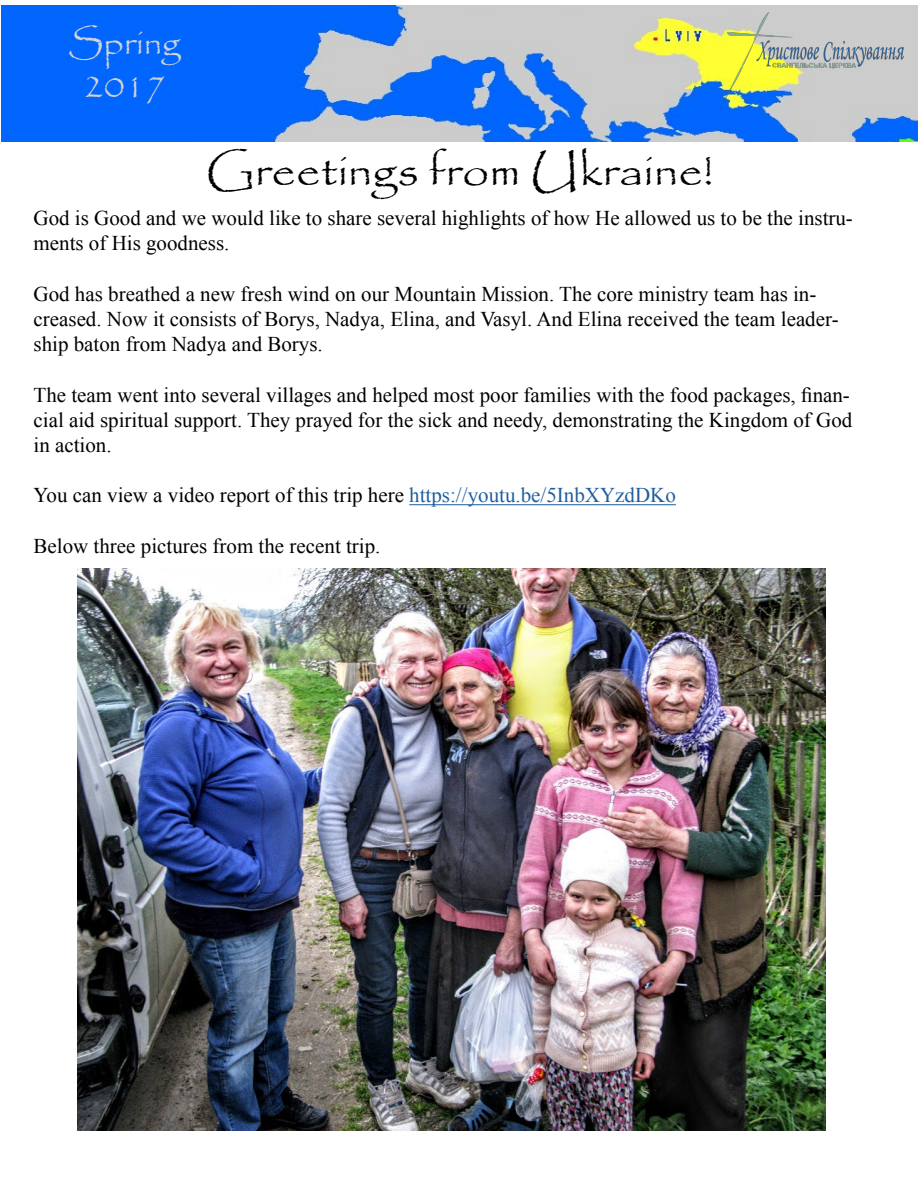
<style>
.page{position:relative;width:918px;height:1188px;background:#fff}
.page>*{position:absolute;margin:0;border:0;box-sizing:border-box;transform-origin:0 0}
.t1{font:45px "Papyrus";color:#000;scale:1.07 1}
.t2{font:36px/43.2px "Papyrus";color:#d1d3d4;text-align:center}
.t3{font:21px/25.2px "Times New Roman";color:#000}
.s1{color:#215e9e}
</style>
<div class="page">
<hr style="left:409px;top:504px;width:267px;height:1px;background:#215e9e">
<img style="left:1px;top:5px;width:917px;height:136px">
<img style="left:720px;top:12px;width:184px;height:98px">
<img style="left:77px;top:569px;width:749px;height:561px">
<h2 class="t2" style="left:69px;top:20px;width:114px">Spring<br>2017</h2>
<h1 class="t1" style="left:206px;top:143px;width:476px">Greetings from Ukraine!</h1>
<p class="t3" style="left:34px;top:205px;width:821px">God is Good and we would like to share several highlights of how He allowed us to be the instru&shy;ments of His goodness.</p>
<p class="t3" style="left:34px;top:281px;width:807px">God has breathed a new fresh wind on our Mountain Mission. The core ministry team has in&shy;creased. Now it consists of Borys, Nadya, Elina, and Vasyl. And Elina received the team leader&shy;ship baton from Nadya and Borys.</p>
<p class="t3" style="left:34px;top:382px;width:820px;text-align:justify">The team went into several villages and helped most poor families with the food packages, finan&shy;cial aid spiritual support. They prayed for the sick and needy, demonstrating the Kingdom of God in action.</p>
<p class="t3" style="left:34px;top:482px;width:644px">You can view a video report of this trip here <span class="s1">https://youtu.be/5InbXYzdDKo</span></p>
<p class="t3" style="left:34px;top:533px;width:349px">Below three pictures from the recent trip.</p>
</div>
